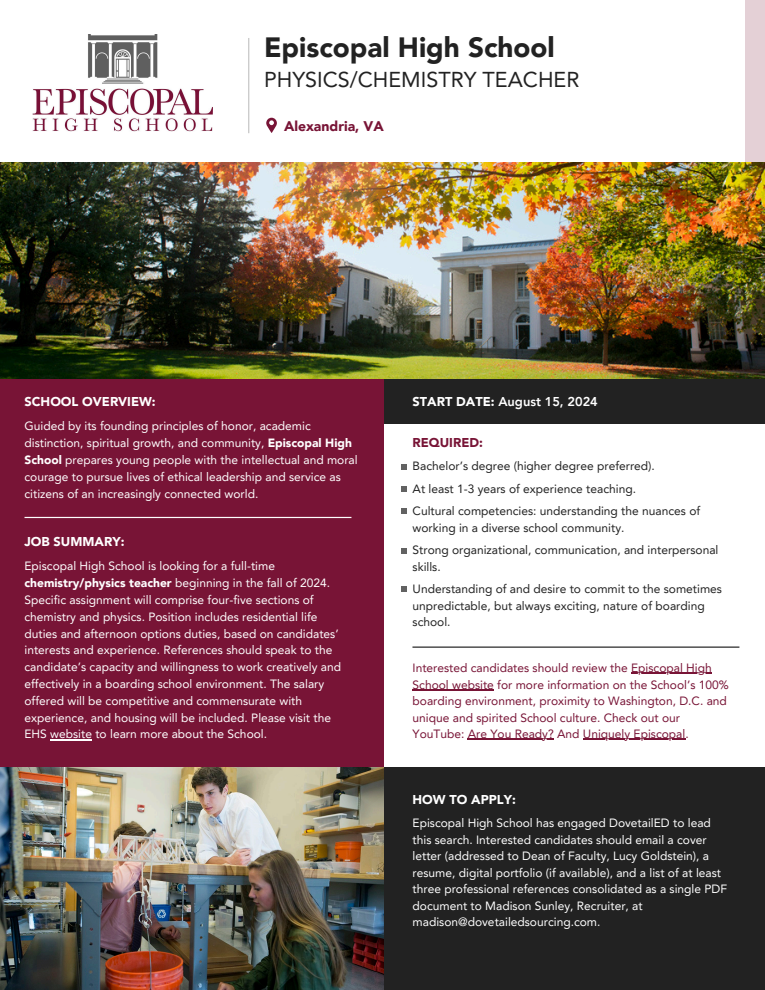
<style>
.page{position:relative;width:765px;height:990px;background:#fff}
.page>*{position:absolute;margin:0;border:0;box-sizing:border-box;transform-origin:0 0}
.t1{font:900 27.88px "Avenir LT Pro";color:#222}
.t2{font:21.52px "Avenir LT Pro";color:#222}
.t3{font:900 14px "Avenir LT Pro";color:#781436}
.t4{font:900 12.8px "Avenir LT Pro";color:#fff}
.t5{font:800 12.8px "Avenir LT Pro";color:#fff}
.t6{font:900 12.8px "Avenir LT Pro";color:#781436}
.t7{font:12px/16.8px "Avenir LT Pro";color:#fff}
.t8{font:12px/16.5px "Avenir LT Pro";color:#222}
.t9{font:12px/16.5px "Avenir LT Pro";color:#781436}
.s1{font-weight:900}
</style>
<div class="page">
<div style="left:746px;top:0;width:19px;height:169px;background:#e4d0d6"></div>
<img style="left:0;top:163px;width:765px;height:216px">
<hr style="left:248px;top:38px;width:1px;height:95px;background:#000">
<div style="left:384px;top:379px;width:381px;height:44px;background:#222"></div>
<div style="left:384px;top:767px;width:381px;height:223px;background:#222"></div>
<svg style="left:401px;top:465px;width:5px;height:5px"></svg>
<svg style="left:401px;top:487px;width:5px;height:5px"></svg>
<svg style="left:401px;top:508px;width:5px;height:6px"></svg>
<svg style="left:401px;top:548px;width:5px;height:5px"></svg>
<svg style="left:401px;top:586px;width:5px;height:5px"></svg>
<div style="left:0;top:379px;width:384px;height:586px;background:#781436"></div>
<hr style="left:25px;top:517px;width:326px;height:1px;background:#fff">
<hr style="left:412px;top:647px;width:327px;height:1px;background:#222">
<img style="left:0;top:767px;width:384px;height:223px">
<img style="left:32px;top:34px;width:180px;height:97px">
<svg style="left:266px;top:118px;width:11px;height:15px"></svg>
<hr style="left:631px;top:673px;width:81px;height:1px;background:#781436">
<hr style="left:413px;top:689px;width:81px;height:2px;background:#781436">
<hr style="left:468px;top:739px;width:86px;height:1px;background:#781436">
<hr style="left:583px;top:739px;width:102px;height:1px;background:#781436">
<hr style="left:50px;top:739px;width:42px;height:1px;background:#fff">
<h1 class="t1" style="left:264px;top:36px;width:292px">Episcopal High School</h1>
<h2 class="t2" style="left:264px;top:71px;width:317px">PHYSICS/CHEMISTRY TEACHER</h2>
<p class="t3" style="left:284px;top:120px;width:101px">Alexandria, VA</p>
<p class="t4" style="left:25px;top:396px;width:133px">SCHOOL OVERVIEW:</p>
<p class="t7" style="left:25px;top:419px;width:335px">Guided by its founding principles of honor, academic distinction, spiritual growth, and community, <span class="s1">Episcopal High School</span> prepares young people with the intellectual and moral courage to pursue lives of ethical leadership and service as citizens of an increasingly connected world.</p>
<p class="t4" style="left:25px;top:536px;width:101px">JOB SUMMARY:</p>
<h2 class="t7" style="left:25px;top:559px;width:318px">Episcopal High School is looking for a full-time <span class="s1">chemistry/physics teacher</span> beginning in the fall of 2024.<br>Specific assignment will comprise four-five sections of chemistry and physics. Position includes residential life duties and afternoon options duties, based on candidates’ interests and experience. References should speak to the candidate’s capacity and willingness to work creatively and effectively in a boarding school environment. The salary offered will be competitive and commensurate with experience, and housing will be included. Please visit the EHS website to learn more about the School.</h2>
<p class="t5" style="left:413px;top:396px;width:187px"><span class="s1">START DATE:</span> August 15, 2024</p>
<h2 class="t6" style="left:413px;top:437px;width:72px">REQUIRED:</h2>
<p class="t8" style="left:413px;top:459px;width:244px">Bachelor’s degree (higher degree preferred).</p>
<p class="t8" style="left:413px;top:482px;width:225px">At least 1-3 years of experience teaching.</p>
<p class="t8" style="left:413px;top:504px;width:289px">Cultural competencies: understanding the nuances of working in a diverse school community.</p>
<h3 class="t8" style="left:413px;top:543px;width:307px">Strong organizational, communication, and interpersonal skills.</h3>
<h2 class="t8" style="left:413px;top:582px;width:311px">Understanding of and desire to commit to the sometimes unpredictable, but always exciting, nature of boarding school.</h2>
<p class="t9" style="left:413px;top:661px;width:301px">Interested candidates should review the Episcopal High</p>
<p class="t9" style="left:413px;top:677px;width:318px">School website for more information on the School’s 100% boarding environment, proximity to Washington, D.C. and unique and spirited School culture. Check out our YouTube: Are You Ready? And Uniquely Episcopal.</p>
<p class="t4" style="left:413px;top:794px;width:105px">HOW TO APPLY:</p>
<p class="t7" style="left:413px;top:816px;width:316px;line-height:16.5px">Episcopal High School has engaged DovetailED to lead this search. Interested candidates should email a cover letter (addressed to Dean of Faculty, Lucy Goldstein), a resume, digital portfolio (if available), and a list of at least three professional references consolidated as a single PDF document to Madison Sunley, Recruiter, at madison@dovetailedsourcing.com.</p>
</div>
